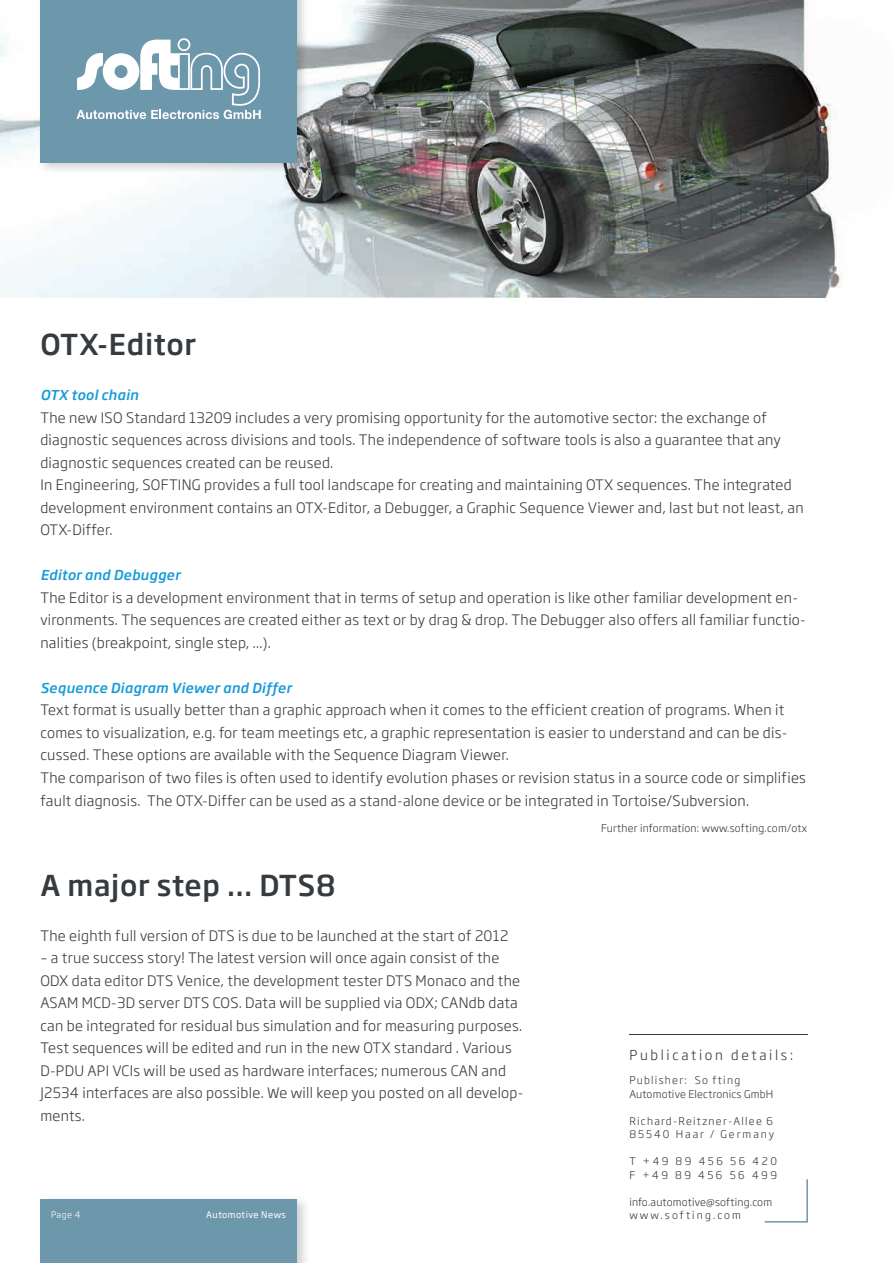
<style>
.page{position:relative;width:893px;height:1263px;background:#fff}
.page>*{position:absolute;margin:0;border:0;box-sizing:border-box;transform-origin:0 0}
.t1{font:500 28.5px "Soho Gothic Std";letter-spacing:.025em;color:#363b40}
.t2{font:300 14.25px/22.5px "Soho Gothic Std";letter-spacing:.02em;color:#363b40}
.t3{font:italic 500 13.5px "Soho Gothic Std";letter-spacing:.02em;color:#179bd8}
.t4{font:300 13.5px "Soho Gothic Std";letter-spacing:.2em;color:#363b40}
.t5{font:300 10.5px/13.5px "Soho Gothic Std";letter-spacing:.02em;color:#363b40}
.t6{font:300 10.5px/13.5px "Soho Gothic Std";letter-spacing:.12em;color:#363b40}
.t7{font:300 10.5px "Soho Gothic Std";letter-spacing:.2em;color:#363b40}
.t8{font:9px "Soho Gothic Std";letter-spacing:.05em;color:#fff}
.t9{font:300 9px "Soho Gothic Std";color:#fff}
</style>
<div class="page">
<img style="left:263px;top:0;width:580px;height:298px">
<img style="left:37px;top:0;width:272px;height:175px">
<div style="left:40px;top:0;width:257px;height:162px;background:#6d97ab"></div>
<svg style="left:76px;top:38px;width:185px;height:81px"></svg>
<div style="left:115px;top:65px;width:13px;height:13px;background:#6d97ab;border-radius:50%"></div>
<div style="left:40px;top:1199px;width:257px;height:64px;background:#6d97ab"></div>
<svg style="left:765px;top:1179px;width:43px;height:43px"></svg>
<hr style="left:629px;top:1034px;width:179px;height:1px;background:#313940">
<h1 class="t1" style="left:40px;top:327px;width:157px">OTX-Editor</h1>
<p class="t3" style="left:40px;top:387px;width:99px">OTX tool chain</p>
<p class="t2" style="left:40px;top:407px;width:765px">The new ISO Standard 13209 includes a very promising opportunity for the automotive sector: the exchange of diagnostic sequences across divisions and tools. The independence of software tools is also a guarantee that any diagnostic sequences created can be reused.<br>In Engineering, SOFTING provides a full tool landscape for creating and maintaining OTX sequences. The integrated development environment contains an OTX-Editor, a Debugger, a Graphic Sequence Viewer and, last but not least, an OTX-Differ.</p>
<p class="t3" style="left:40px;top:567px;width:141px">Editor and Debugger</p>
<p class="t2" style="left:40px;top:587px;width:767px">The Editor is a development environment that in terms of setup and operation is like other familiar development en&shy;vironments. The sequences are created either as text or by drag &amp; drop. The Debugger also offers all familiar functio&shy;nalities (breakpoint, single step, ...).</p>
<p class="t3" style="left:40px;top:679px;width:253px">Sequence Diagram Viewer and Differ</p>
<p class="t2" style="left:40px;top:699px;width:767px">Text format is usually better than a graphic approach when it comes to the efficient creation of programs. When it comes to visualization, e.g. for team meetings etc, a graphic representation is easier to understand and can be dis&shy;cussed. These options are available with the Sequence Diagram Viewer.<br>The comparison of two files is often used to identify evolution phases or revision status in a source code or simplifies fault diagnosis. The OTX-Differ can be used as a stand-alone device or be integrated in Tortoise/Subversion.</p>
<h1 class="t1" style="left:40px;top:867px;width:297px">A major step … DTS8</h1>
<p class="t2" style="left:40px;top:924px;width:470px">The eighth full version of DTS is due to be launched at the start of 2012</p>
<p class="t2" style="left:40px;top:947px;width:485px">– a true success story! The latest version will once again consist of the ODX data editor DTS Venice, the development tester DTS Monaco and the ASAM MCD-3D server DTS COS. Data will be supplied via ODX; CANdb data can be integrated for residual bus simulation and for measuring purposes.<br>Test sequences will be edited and run in the new OTX standard . Various D-PDU API VCIs will be used as hardware interfaces; numerous CAN and J2534 interfaces are also possible. We will keep you posted on all develop&shy;ments.</p>
<p class="t5" style="left:601px;top:822px;width:207px">Further information: www.softing.com/otx</p>
<p class="t4" style="left:629px;top:1047px;width:165px">Publication details:</p>
<p class="t5" style="left:629px;top:1074px;width:145px">Publisher: So fting<br>Automotive Electronics GmbH</p>
<p class="t6" style="left:629px;top:1114px;width:147px">Richard-Reitzner-Allee 6<br>85540 Haar / Germany</p>
<p class="t5" style="left:629px;top:1155px;width:149px">T +49 89 456 56 420<br>F +49 89 456 56 499</p>
<p class="t5" style="left:629px;top:1195px;width:144px">info.automotive@softing.com</p>
<p class="t9" style="left:51px;top:1209px;width:31px">Page 4</p>
<p class="t8" style="left:206px;top:1209px;width:81px">Automotive News</p>
<p class="t7" style="left:629px;top:1209px;width:113px">www.softing.com</p>
</div>
